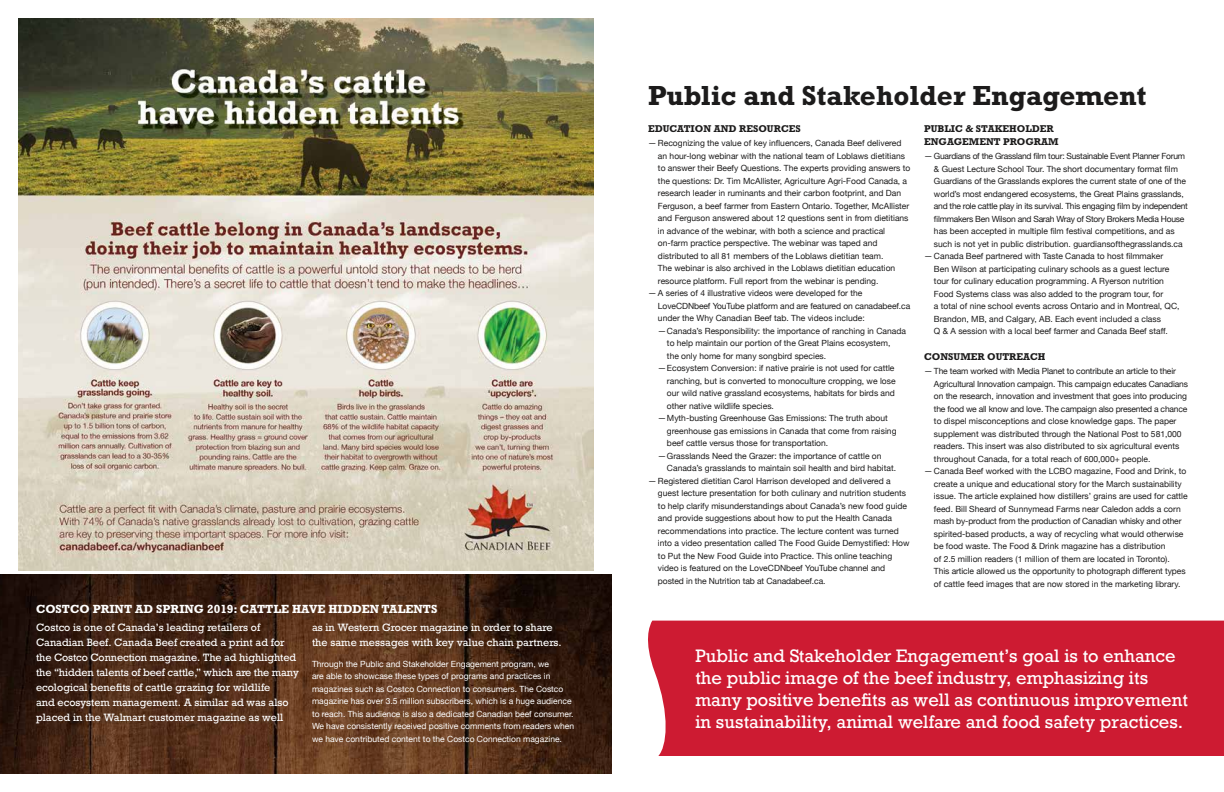
<style>
.page{position:relative;width:1224px;height:792px;background:#fff}
.page>*{position:absolute;margin:0;border:0;box-sizing:border-box;transform-origin:0 0}
.t1{font:700 28px "Rockwell";color:#1c1b1b}
.t2{font:17px/22px "Rockwell";color:#fff}
.t3{font:700 12px "Rockwell";color:#fff}
.t4{font:10px/15px "Rockwell";color:#fff}
.t5{font:700 10px/13px "Rockwell";color:#1c1b1b}
.t6{font:8.5px/12.5px "Helvetica Neue";color:#1c1b1b}
.t7{font:8.5px/12.5px "Helvetica Neue";color:#fff}
</style>
<div class="page">
<img style="left:18px;top:18px;width:576px;height:553px">
<img style="left:0;top:575px;width:612px;height:199px">
<div style="left:648px;top:621px;width:576px;height:135px;background:#cd1b32"></div>
<h3 class="t3" style="left:36px;top:602px;width:403px">COSTCO PRINT AD SPRING 2019: CATTLE HAVE HIDDEN TALENTS</h3>
<p class="t4" style="left:36px;top:620px;width:264px">Costco is one of Canada’s leading retailers of Canadian Beef. Canada Beef created a print ad for the Costco Connection magazine. The ad highlighted the “hidden talents of beef cattle,” which are the many ecological benefits of cattle grazing for wildlife<br>and ecosystem management. A similar ad was also placed in the Walmart customer magazine as well</p>
<p class="t4" style="left:312px;top:620px;width:251px">as in Western Grocer magazine in order to share the same messages with key value chain partners.</p>
<p class="t7" style="left:312px;top:658px;width:264px">Through the Public and Stakeholder Engagement program, we<br>are able to showcase these types of programs and practices in magazines such as Costco Connection to consumers. The Costco magazine has over 3.5 million subscribers, which is a huge audience to reach. This audience is also a dedicated Canadian beef consumer.<br>We have consistently received positive comments from readers when we have contributed content to the Costco Connection magazine.</p>
<h1 class="t1" style="left:648px;top:79px;width:500px">Public and Stakeholder Engagement</h1>
<p class="t5" style="left:648px;top:122px;width:154px">EDUCATION AND RESOURCES</p>
<p class="t6" style="left:658px;top:137px;width:254px;text-indent:-10px">— Recognizing the value of key influencers, Canada Beef delivered an hour-long webinar with the national team of Loblaws dietitians to answer their Beefy Questions. The experts providing answers to the questions: Dr. Tim McAllister, Agriculture Agri-Food Canada, a research leader in ruminants and their carbon footprint, and Dan Ferguson, a beef farmer from Eastern Ontario. Together, McAllister and Ferguson answered about 12 questions sent in from dietitians in advance of the webinar, with both a science and practical on-farm practice perspective. The webinar was taped and distributed to all 81 members of the Loblaws dietitian team.<br>The webinar is also archived in the Loblaws dietitian education resource platform. Full report from the webinar is pending.</p>
<p class="t6" style="left:648px;top:287px;width:216px">— A series of 4 illustrative videos were developed for the</p>
<p class="t6" style="left:658px;top:299px;width:254px">LoveCDNbeef YouTube platform and are featured on canadabeef.ca</p>
<p class="t6" style="left:658px;top:312px;width:208px">under the Why Canadian Beef tab. The videos include:</p>
<p class="t6" style="left:658px;top:324px;width:249px">—Canada’s Responsibility: the importance of ranching in Canada</p>
<p class="t6" style="left:667px;top:337px;width:225px">to help maintain our portion of the Great Plains ecosystem,</p>
<p class="t6" style="left:667px;top:349px;width:161px">the only home for many songbird species.</p>
<p class="t6" style="left:658px;top:362px;width:238px">—Ecosystem Conversion: if native prairie is not used for cattle</p>
<p class="t6" style="left:667px;top:375px;width:230px">ranching, but is converted to monoculture cropping, we lose</p>
<p class="t6" style="left:667px;top:387px;width:229px">our wild native grassland ecosystems, habitats for birds and</p>
<p class="t6" style="left:667px;top:400px;width:109px">other native wildlife species.</p>
<p class="t6" style="left:658px;top:412px;width:231px">—Myth-busting Greenhouse Gas Emissions: The truth about</p>
<p class="t6" style="left:667px;top:425px;width:231px">greenhouse gas emissions in Canada that come from raising</p>
<p class="t6" style="left:667px;top:437px;width:163px">beef cattle versus those for transportation.</p>
<p class="t6" style="left:658px;top:450px;width:225px">—Grasslands Need the Grazer: the importance of cattle on</p>
<p class="t6" style="left:667px;top:462px;width:231px">Canada’s grasslands to maintain soil health and bird habitat.</p>
<p class="t6" style="left:658px;top:475px;width:253px;text-indent:-10px">— Registered dietitian Carol Harrison developed and delivered a guest lecture presentation for both culinary and nutrition students to help clarify misunderstandings about Canada’s new food guide and provide suggestions about how to put the Health Canada recommendations into practice. The lecture content was turned into a video presentation called The Food Guide Demystified: How to Put the New Food Guide into Practice. This online teaching video is featured on the LoveCDNbeef YouTube channel and posted in the Nutrition tab at Canadabeef.ca.</p>
<p class="t5" style="left:924px;top:122px;width:136px">PUBLIC &amp; STAKEHOLDER<br>ENGAGEMENT PROGRAM</p>
<p class="t6" style="left:934px;top:150px;width:256px;text-indent:-10px">— Guardians of the Grassland film tour: Sustainable Event Planner Forum &amp; Guest Lecture School Tour. The short documentary format film Guardians of the Grasslands explores the current state of one of the world’s most endangered ecosystems, the Great Plains grasslands, and the role cattle play in its survival. This engaging film by independent filmmakers Ben Wilson and Sarah Wray of Story Brokers Media House has been accepted in multiple film festival competitions, and as such is not yet in public distribution. guardiansofthegrasslands.ca</p>
<p class="t6" style="left:934px;top:250px;width:247px;text-indent:-10px">— Canada Beef partnered with Taste Canada to host filmmaker Ben Wilson at participating culinary schools as a guest lecture tour for culinary education programming. A Ryerson nutrition Food Systems class was also added to the program tour, for<br>a total of nine school events across Ontario and in Montreal, QC, Brandon, MB, and Calgary, AB. Each event included a class<br>Q &amp; A session with a local beef farmer and Canada Beef staff.</p>
<p class="t5" style="left:924px;top:350px;width:123px">CONSUMER OUTREACH</p>
<p class="t6" style="left:934px;top:365px;width:256px;text-indent:-10px">— The team worked with Media Planet to contribute an article to their Agricultural Innovation campaign. This campaign educates Canadians on the research, innovation and investment that goes into producing the food we all know and love. The campaign also presented a chance to dispel misconceptions and close knowledge gaps. The paper supplement was distributed through the National Post to 581,000 readers. This insert was also distributed to six agricultural events throughout Canada, for a total reach of 600,000+ people.</p>
<p class="t6" style="left:934px;top:465px;width:255px;text-indent:-10px">— Canada Beef worked with the LCBO magazine, Food and Drink, to create a unique and educational story for the March sustainability issue. The article explained how distillers’ grains are used for cattle feed. Bill Sheard of Sunnymead Farms near Caledon adds a corn mash by-product from the production of Canadian whisky and other spirited-based products, a way of recycling what would otherwise be food waste. The Food &amp; Drink magazine has a distribution<br>of 2.5 million readers (1 million of them are located in Toronto).<br>This article allowed us the opportunity to photograph different types of cattle feed images that are now stored in the marketing library.</p>
<h2 class="t2" style="left:695px;top:645px;width:494px">Public and Stakeholder Engagement’s goal is to enhance the public image of the beef industry, emphasizing its many positive benefits as well as continuous improvement in sustainability, animal welfare and food safety practices.</h2>
</div>
